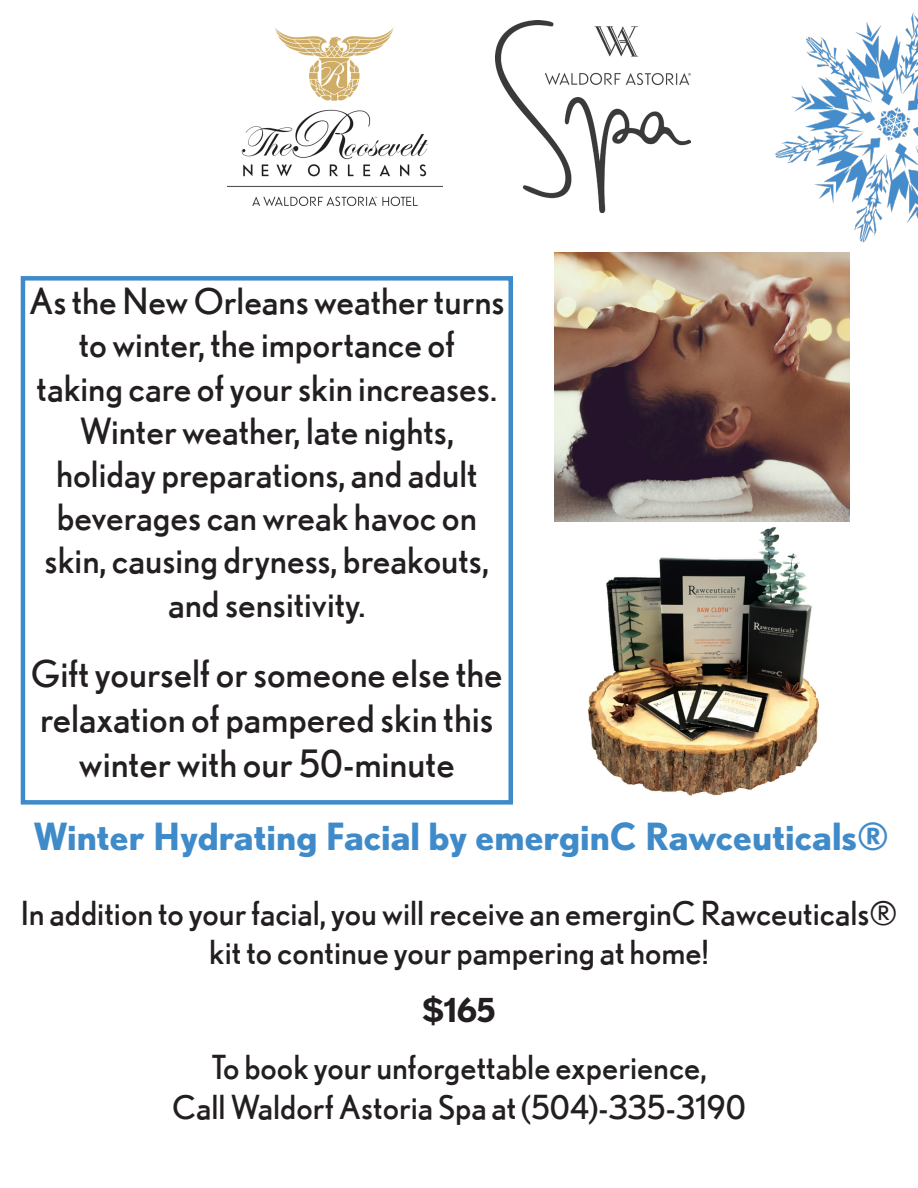
<style>
.page{position:relative;width:918px;height:1188px;background:#fff}
.page>*{position:absolute;margin:0;border:0;box-sizing:border-box;transform-origin:0 0}
.t1{font:37.5px/45px "Nobel";color:#231f20;text-align:center}
.t2{font:700 37.5px "Nobel";color:#3f8bc9}
.t3{font:36px/43.2px "Nobel";color:#231f20;text-align:center}
.t4{font:33px/39.6px "Nobel";color:#231f20;text-align:center}
.t5{font:700 33px "Nobel";color:#231f20}
</style>
<div class="page">
<img style="left:228px;top:28px;width:215px;height:177px">
<img style="left:496px;top:21px;width:194px;height:192px">
<img style="left:587px;top:527px;width:233px;height:269px">
<div style="left:21px;top:276px;width:492px;height:529px;border:4px solid #3f8bc9"></div>
<img style="left:775px;top:12px;width:143px;height:231px">
<img style="left:554px;top:252px;width:296px;height:270px">
<p class="t3" style="left:29px;top:279px;width:477px">As the New Orleans weather turns to winter, the importance of</p>
<p class="t3" style="left:37px;top:366px;width:462px">taking care of your skin increases.<br>Winter weather, late nights,</p>
<p class="t3" style="left:45px;top:452px;width:446px">holiday preparations, and adult beverages can wreak havoc on skin, causing dryness, breakouts, and sensitivity.</p>
<p class="t1" style="left:31px;top:650px;width:473px">Gift yourself or someone else the relaxation of pampered skin this winter with our 50-minute</p>
<p class="t2" style="left:33px;top:814px;width:857px">Winter Hydrating Facial by emerginC Rawceuticals®</p>
<p class="t4" style="left:21px;top:893px;width:878px">In addition to your facial, you will receive an emerginC Rawceuticals® kit to continue your pampering at home!</p>
<p class="t5" style="left:422px;top:990px;width:76px">$165</p>
<p class="t4" style="left:211px;top:1047px;width:497px">To book your unforgettable experience,</p>
<p class="t4" style="left:172px;top:1087px;width:575px">Call Waldorf Astoria Spa at (504)-335-3190</p>
</div>
